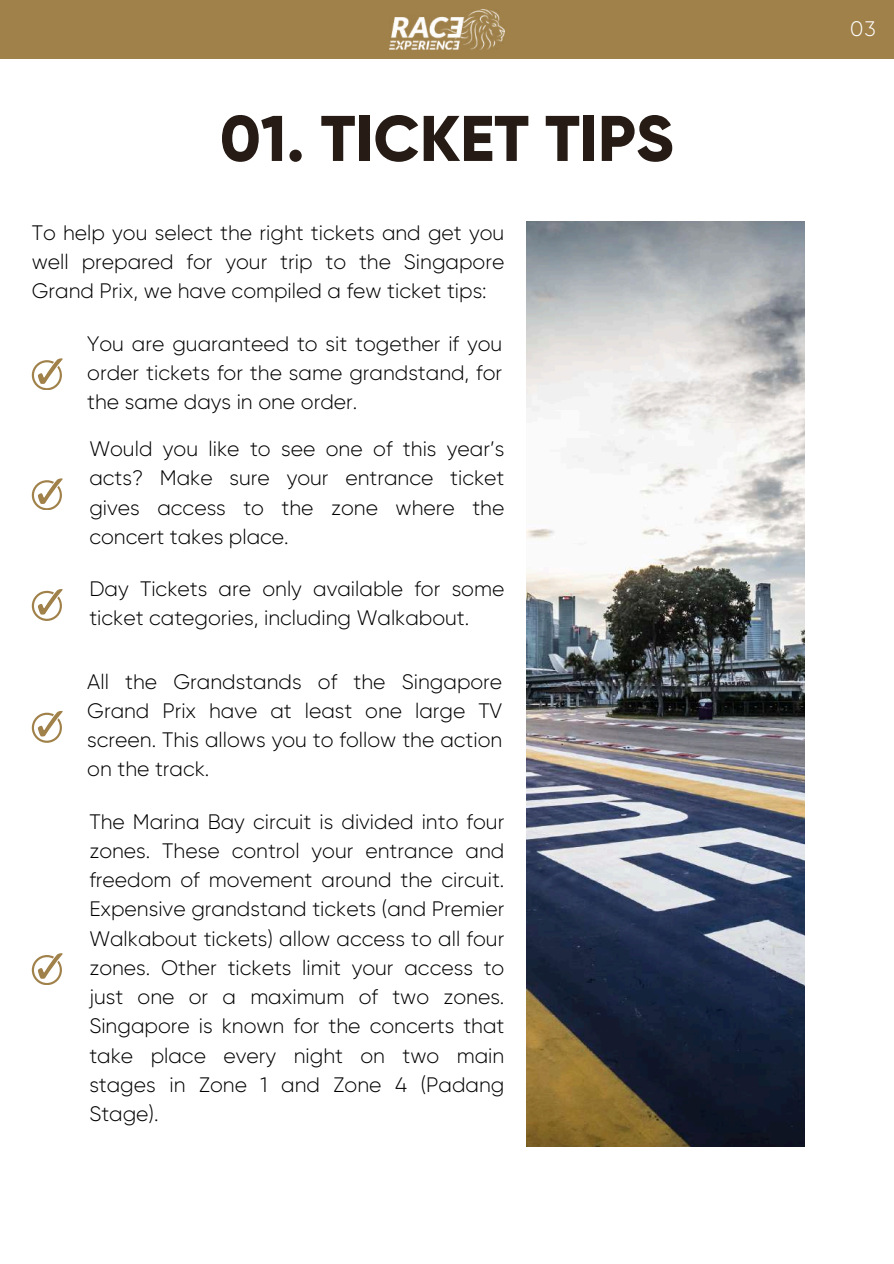
<style>
.page{position:relative;width:894px;height:1264px;background:#fff}
.page>*{position:absolute;margin:0;border:0;box-sizing:border-box;transform-origin:0 0}
.t1{font:800 64.35px "Gilroy";color:#261b15}
.t2{font:300 21px/29.2px "Gilroy";color:#000;text-align:justify}
.t3{font:300 21px "Gilroy";color:#fff}
</style>
<div class="page">
<div style="left:0;top:0;width:893px;height:59px;background:#a0814a"></div>
<img style="left:389px;top:9px;width:115px;height:41px">
<img style="left:526px;top:221px;width:278px;height:925px">
<svg style="left:32px;top:358px;width:30px;height:32px"></svg>
<svg style="left:32px;top:478px;width:30px;height:32px"></svg>
<svg style="left:32px;top:589px;width:30px;height:31px"></svg>
<svg style="left:32px;top:711px;width:30px;height:31px"></svg>
<svg style="left:32px;top:953px;width:30px;height:31px"></svg>
<h1 class="t1" style="left:220px;top:99px;width:455px">01. TICKET TIPS</h1>
<p class="t2" style="left:32px;top:218px;width:474px">To help you select the right tickets and get you well prepared for your trip to the Singapore Grand Prix, we have compiled a few ticket tips:</p>
<p class="t2" style="left:87px;top:329px;width:416px">You are guaranteed to sit together if you order tickets for the same grandstand, for the same days in one order.</p>
<p class="t2" style="left:89px;top:434px;width:416px">Would you like to see one of this year’s acts? Make sure your entrance ticket gives access to the zone where the concert takes place.</p>
<p class="t2" style="left:89px;top:574px;width:416px">Day Tickets are only available for some ticket categories, including Walkabout.</p>
<p class="t2" style="left:87px;top:667px;width:416px">All the Grandstands of the Singapore Grand Prix have at least one large TV screen. This allows you to follow the action on the track.</p>
<p class="t2" style="left:89px;top:806px;width:416px">The Marina Bay circuit is divided into four zones. These control your entrance and freedom of movement around the circuit.<br>Expensive grandstand tickets (and Premier Walkabout tickets) allow access to all four zones. Other tickets limit your access to just one or a maximum of two zones.<br>Singapore is known for the concerts that take place every night on two main stages in Zone 1 and Zone 4 (Padang Stage).</p>
<p class="t3" style="left:850px;top:16px;width:27px">03</p>
</div>
